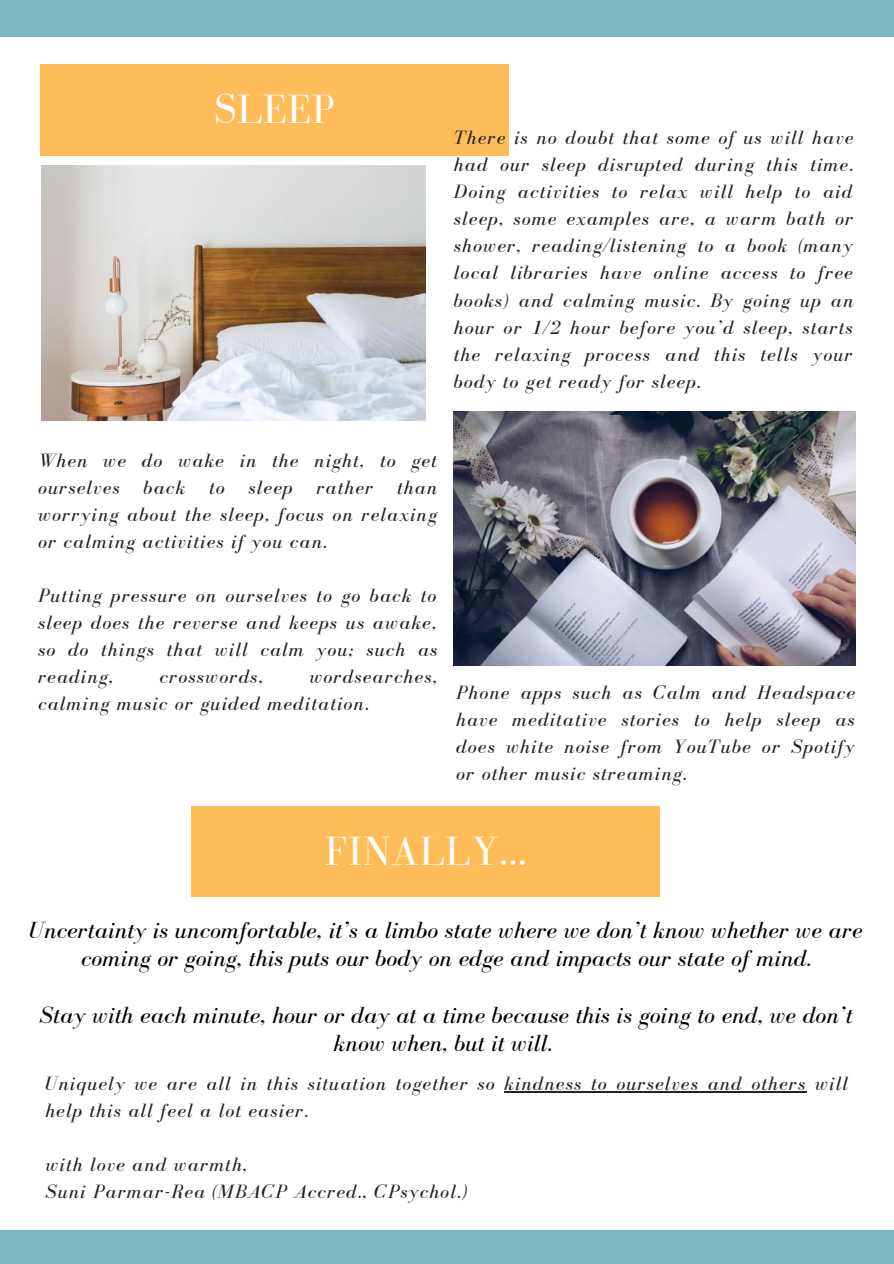
<style>
.page{position:relative;width:894px;height:1264px;background:#fff}
.page>*{position:absolute;margin:0;border:0;box-sizing:border-box;transform-origin:0 0}
.t1{font:42px "Bodoni FLF";letter-spacing:.01em;color:#fff}
.t2{font:italic 24px/28.2px "Bodoni FLF";letter-spacing:.01em;color:#000;text-align:center}
.t3{font:italic 19.8px/27px "Bodoni FLF";letter-spacing:.06em;color:#222;text-align:justify}
</style>
<div class="page">
<div style="left:0;top:1230px;width:893px;height:33px;background:#7eb9c3"></div>
<div style="left:0;top:0;width:893px;height:37px;background:#7eb9c3"></div>
<div style="left:40px;top:65px;width:469px;height:90px;background:#ffbd59"></div>
<div style="left:191px;top:806px;width:468px;height:90px;background:#ffbd59"></div>
<hr style="left:504px;top:1091px;width:302px;height:1px;background:#222">
<img style="left:41px;top:165px;width:384px;height:255px">
<img style="left:454px;top:411px;width:400px;height:254px">
<h1 class="t1" style="left:214px;top:87px;width:122px">SLEEP</h1>
<p class="t3" style="left:454px;top:124px;width:401px">There is no doubt that some of us will have had our sleep disrupted during this time.<br>Doing activities to relax will help to aid sleep, some examples are, a warm bath or shower, reading/listening to a book (many local libraries have online access to free books) and calming music. By going up an hour or 1/2 hour before you’d sleep, starts the relaxing process and this tells your body to get ready for sleep.</p>
<p class="t3" style="left:38px;top:446px;width:400px">When we do wake in the night, to get ourselves back to sleep rather than worrying about the sleep, focus on relaxing or calming activities if you can.</p>
<p class="t3" style="left:38px;top:581px;width:401px">Putting pressure on ourselves to go back to sleep does the reverse and keeps us awake, so do things that will calm you; such as reading,</p>
<p class="t3" style="left:38px;top:663px;width:400px;text-indent:271px">wordsearches, calming music or guided meditation.</p>
<p class="t3" style="left:159px;top:663px;width:105px">crosswords,</p>
<p class="t3" style="left:456px;top:678px;width:400px">Phone apps such as Calm and Headspace have meditative stories to help sleep as does white noise from YouTube or Spotify or other music streaming.</p>
<h1 class="t1" style="left:324px;top:828px;width:204px">FINALLY...</h1>
<p class="t2" style="left:30px;top:916px;width:834px">Uncertainty is uncomfortable, it’s a limbo state where we don’t know whether we are coming or going, this puts our body on edge and impacts our state of mind.</p>
<p class="t2" style="left:39px;top:1000px;width:814px">Stay with each minute, hour or day at a time because this is going to end, we don’t know when, but it will.</p>
<p class="t3" style="left:45px;top:1070px;width:803px">Uniquely we are all in this situation together so kindness to ourselves and others will help this all feel a lot easier.</p>
<p class="t3" style="left:45px;top:1151px;width:423px">with love and warmth,<br>Suni Parmar-Rea (MBACP Accred., CPsychol.)</p>
</div>
